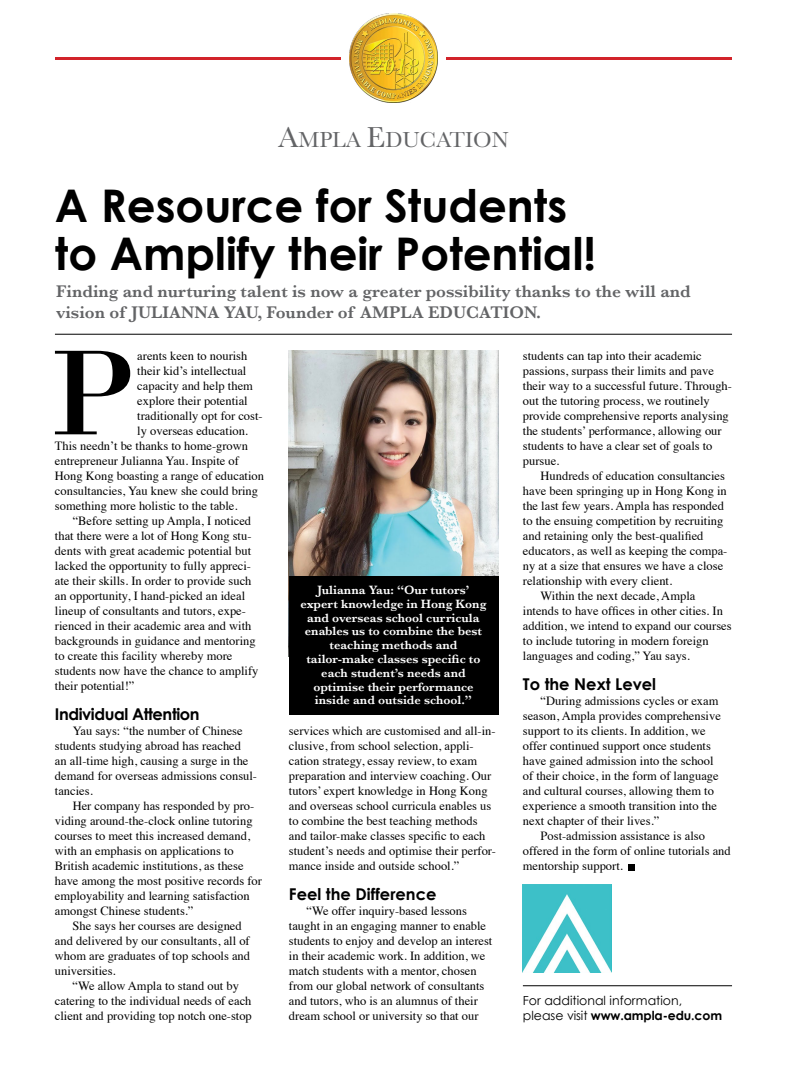
<style>
.page{position:relative;width:787px;height:1081px;background:#fff}
.page>*{position:absolute;margin:0;border:0;box-sizing:border-box;transform-origin:0 0}
.t1{font:700 45px/47.5px "Century Gothic";color:#000}
.t2{font:22.5px "Baskerville";color:#636466}
.t3{font:600 17.5px/21px "Baskerville";color:#636466}
.t4{font:700 16.25px "Century Gothic";color:#000}
.t5{font:700 16.25px "Century Gothic";letter-spacing:-.025em;color:#000}
.t6{font:12.5px/15px "Times";color:#000}
.t7{font:600 12.5px/13.8px "Baskerville";color:#fff;text-align:center}
.t8{font:12.5px/15px "Century Gothic";color:#000}
.s1{font-size:30px}
.s2{font-weight:700}
</style>
<div class="page">
<hr style="left:55px;top:334px;width:677px;height:1px;background:#000">
<svg style="left:55px;top:351px;width:75px;height:83px"></svg>
<hr style="left:523px;top:985px;width:209px;height:1px;background:#000">
<hr style="left:55px;top:57px;width:285px;height:2px;background:#d2232a">
<hr style="left:446px;top:57px;width:286px;height:2px;background:#d2232a">
<svg style="left:628px;top:864px;width:6px;height:6px"></svg>
<img style="left:349px;top:14px;width:89px;height:88px">
<img style="left:289px;top:351px;width:209px;height:225px">
<div style="left:289px;top:576px;width:209px;height:139px;background:#000"></div>
<img style="left:523px;top:884px;width:88px;height:88px">
<h2 class="t2" style="left:278px;top:126px;width:232px"><span class="s1">A</span>MPLA <span class="s1">E</span>DUCATION</h2>
<h1 class="t1" style="left:55px;top:181px;width:542px">A Resource for Students to Amplify their Potential!</h1>
<h3 class="t3" style="left:56px;top:281px;width:636px">Finding and nurturing talent is now a greater possibility thanks to the will and vision of JULIANNA YAU, Founder of AMPLA EDUCATION.</h3>
<p class="t6" style="left:137px;top:347px;width:112px">arents keen to nourish</p>
<p class="t6" style="left:137px;top:362px;width:111px">their kid’s intellectual</p>
<p class="t6" style="left:137px;top:377px;width:117px">capacity and help them</p>
<p class="t6" style="left:137px;top:392px;width:112px">explore their potential</p>
<p class="t6" style="left:137px;top:407px;width:127px">traditionally opt for cost-</p>
<p class="t6" style="left:137px;top:422px;width:112px">ly overseas education.</p>
<p class="t6" style="left:55px;top:437px;width:195px">This needn’t be thanks to home-grown</p>
<p class="t6" style="left:55px;top:452px;width:185px">entrepreneur Julianna Yau. Inspite of</p>
<p class="t6" style="left:55px;top:467px;width:210px">Hong Kong boasting a range of education</p>
<p class="t6" style="left:55px;top:482px;width:205px">consultancies, Yau knew she could bring</p>
<p class="t6" style="left:55px;top:497px;width:184px">something more holistic to the table.</p>
<p class="t6" style="left:73px;top:512px;width:180px">“Before setting up Ampla, I noticed</p>
<p class="t6" style="left:55px;top:527px;width:198px">that there were a lot of Hong Kong stu-</p>
<p class="t6" style="left:55px;top:542px;width:198px">dents with great academic potential but</p>
<p class="t6" style="left:55px;top:557px;width:198px">lacked the opportunity to fully appreci-</p>
<p class="t6" style="left:55px;top:572px;width:198px">ate their skills. In order to provide such</p>
<p class="t6" style="left:55px;top:587px;width:192px">an opportunity, I hand-picked an ideal</p>
<p class="t6" style="left:55px;top:602px;width:192px">lineup of consultants and tutors, expe-</p>
<p class="t6" style="left:55px;top:617px;width:198px">rienced in their academic area and with</p>
<p class="t6" style="left:55px;top:632px;width:202px">backgrounds in guidance and mentoring</p>
<p class="t6" style="left:55px;top:647px;width:179px">to create this facility whereby more</p>
<p class="t6" style="left:55px;top:662px;width:205px">students now have the chance to amplify</p>
<p class="t6" style="left:55px;top:677px;width:81px">their potential!”</p>
<h3 class="t5" style="left:55px;top:704px;width:146px">Individual Attention</h3>
<p class="t6" style="left:55px;top:722px;width:204px;text-indent:18px">Yau says: “the number of Chinese students studying abroad has reached<br>an all-time high, causing a surge in the demand for overseas admissions consul&shy;tancies.</p>
<p class="t6" style="left:73px;top:797px;width:183px">Her company has responded by pro-</p>
<p class="t6" style="left:55px;top:812px;width:199px">viding around-the-clock online tutoring</p>
<p class="t6" style="left:55px;top:827px;width:197px">courses to meet this increased demand,</p>
<p class="t6" style="left:55px;top:842px;width:180px">with an emphasis on applications to</p>
<p class="t6" style="left:55px;top:857px;width:190px">British academic institutions, as these</p>
<p class="t6" style="left:55px;top:872px;width:208px">have among the most positive records for</p>
<p class="t6" style="left:55px;top:887px;width:196px">employability and learning satisfaction</p>
<p class="t6" style="left:55px;top:902px;width:140px">amongst Chinese students.”</p>
<p class="t6" style="left:73px;top:917px;width:171px">She says her courses are designed</p>
<p class="t6" style="left:55px;top:932px;width:196px">and delivered by our consultants, all of</p>
<p class="t6" style="left:55px;top:947px;width:197px">whom are graduates of top schools and</p>
<p class="t6" style="left:55px;top:962px;width:62px">universities.</p>
<p class="t6" style="left:73px;top:977px;width:168px">“We allow Ampla to stand out by</p>
<p class="t6" style="left:55px;top:992px;width:198px">catering to the individual needs of each</p>
<p class="t6" style="left:55px;top:1007px;width:198px">client and providing top notch one-stop</p>
<p class="t7" style="left:300px;top:583px;width:187px">Julianna Yau: “Our tutors’ expert knowledge in Hong Kong and overseas school curricula enables us to combine the best teaching methods and tailor-make classes specific to each student’s needs and optimise their performance inside and outside school.”</p>
<p class="t6" style="left:289px;top:722px;width:209px">services which are customised and all-in&shy;clusive, from school selection, appli&shy;cation strategy, essay review, to exam preparation and interview coaching. Our tutors’ expert knowledge in Hong Kong and overseas school curricula enables us to combine the best teaching methods and tailor-make classes specific to each student’s needs and optimise their perfor&shy;mance inside and outside school.”</p>
<h3 class="t4" style="left:289px;top:884px;width:149px">Feel the Difference</h3>
<p class="t6" style="left:289px;top:902px;width:205px;text-indent:18px">“We offer inquiry-based lessons taught in an engaging manner to enable students to enjoy and develop an interest in their academic work. In addition, we match students with a mentor, chosen from our global network of consultants and tutors, who is an alumnus of their dream school or university so that our</p>
<p class="t6" style="left:523px;top:347px;width:211px">students can tap into their academic passions, surpass their limits and pave their way to a successful future. Through&shy;out the tutoring process, we routinely provide comprehensive reports analysing the students’ performance, allowing our students to have a clear set of goals to pursue.</p>
<p class="t6" style="left:540px;top:467px;width:186px">Hundreds of education consultancies</p>
<p class="t6" style="left:523px;top:482px;width:205px">have been springing up in Hong Kong in</p>
<p class="t6" style="left:523px;top:497px;width:202px">the last few years. Ampla has responded</p>
<p class="t6" style="left:523px;top:512px;width:202px">to the ensuing competition by recruiting</p>
<p class="t6" style="left:523px;top:527px;width:182px">and retaining only the best-qualified</p>
<p class="t6" style="left:523px;top:542px;width:206px">educators, as well as keeping the compa-</p>
<p class="t6" style="left:523px;top:557px;width:202px">ny at a size that ensures we have a close</p>
<p class="t6" style="left:523px;top:572px;width:151px">relationship with every client.</p>
<p class="t6" style="left:540px;top:587px;width:156px">Within the next decade, Ampla</p>
<p class="t6" style="left:523px;top:602px;width:201px">intends to have offices in other cities. In</p>
<p class="t6" style="left:523px;top:617px;width:210px">addition, we intend to expand our courses</p>
<p class="t6" style="left:523px;top:632px;width:187px">to include tutoring in modern foreign</p>
<p class="t6" style="left:523px;top:647px;width:168px">languages and coding,” Yau says.</p>
<h3 class="t4" style="left:523px;top:674px;width:135px">To the Next Level</h3>
<p class="t6" style="left:523px;top:692px;width:199px;text-indent:18px">“During admissions cycles or exam season, Ampla provides comprehensive support to its clients. In addition, we offer continued support once students have gained admission into the school of their choice, in the form of language and cultural courses, allowing them to experience a smooth transition into the next chapter of their lives.”</p>
<p class="t6" style="left:523px;top:827px;width:209px;text-indent:18px">Post-admission assistance is also offered in the form of online tutorials and mentorship support.</p>
<p class="t8" style="left:523px;top:993px;width:201px">For additional information, please visit <span class="s2">www.ampla-edu.com</span></p>
</div>
